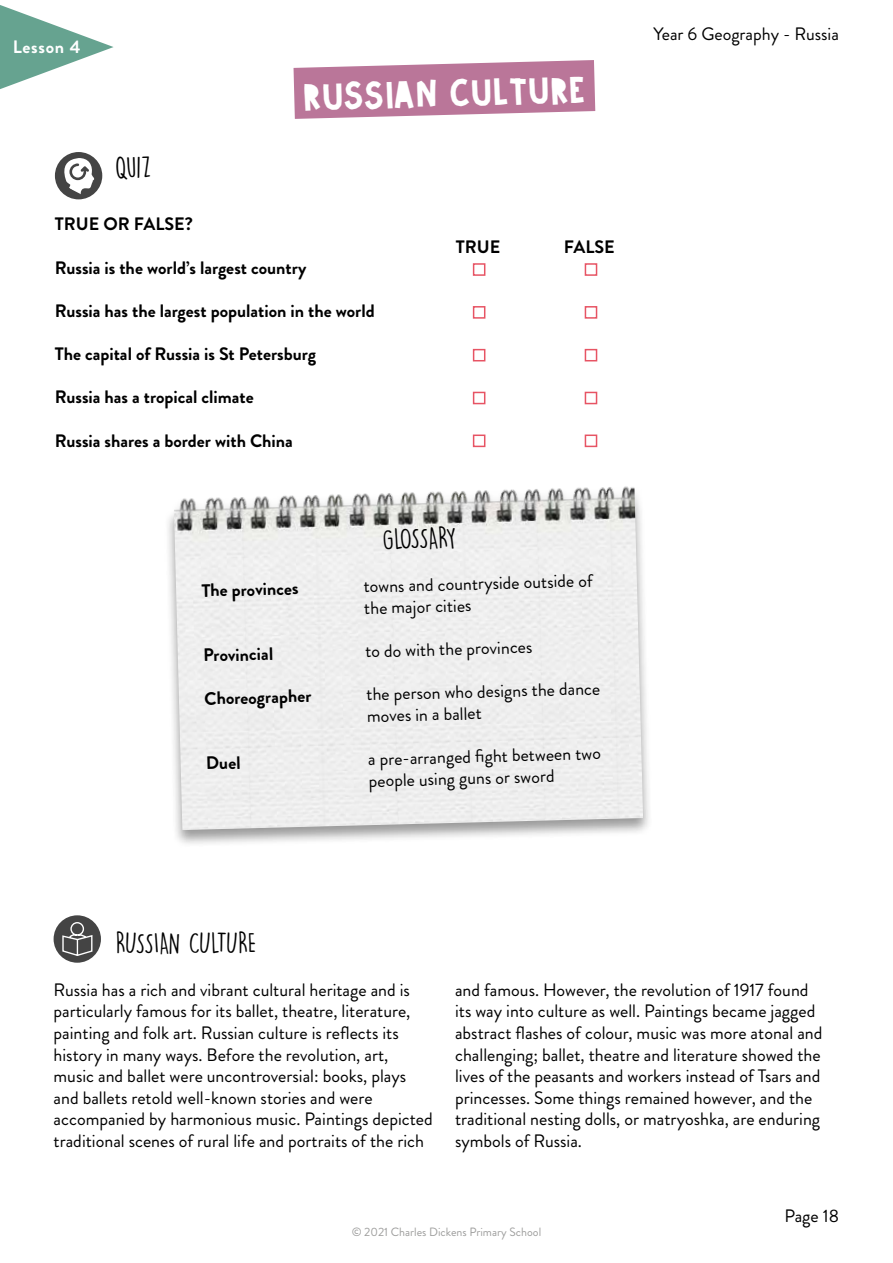
<style>
.page{position:relative;width:893px;height:1263px;background:#fff}
.page>*{position:absolute;margin:0;border:0;box-sizing:border-box;transform-origin:0 0}
.t1{font:36px "Paperland";color:#fff}
.t2{font:27px "DK Lemon Yellow Sun";letter-spacing:-.035em;color:#000}
.t3{font:18px/21.6px "Brandon Grotesque";color:#000}
.t4{font:700 18px "Brandon Grotesque";color:#000}
.t5{font:700 18px "Brandon Grotesque";letter-spacing:.04em;color:#fff}
.t6{font:12px "Brandon Grotesque";color:#9d9d9c}
</style>
<div class="page">
<svg style="left:0;top:5px;width:114px;height:84px"></svg>
<svg style="left:293px;top:60px;width:303px;height:59px;background:#c389a7"></svg>
<div style="left:55px;top:152px;width:47px;height:47px;background:#444;border-radius:50%"></div>
<svg style="left:55px;top:153px;width:39px;height:46px"></svg>
<div style="left:473px;top:263px;width:12px;height:13px;border:2px solid #e75464"></div>
<div style="left:473px;top:306px;width:12px;height:13px;border:2px solid #e75464"></div>
<div style="left:473px;top:349px;width:12px;height:12px;border:2px solid #e75464"></div>
<div style="left:473px;top:392px;width:12px;height:12px;border:2px solid #e75464"></div>
<div style="left:473px;top:434px;width:12px;height:13px;border:2px solid #e75464"></div>
<div style="left:585px;top:263px;width:12px;height:13px;border:2px solid #e75464"></div>
<div style="left:585px;top:306px;width:12px;height:13px;border:2px solid #e75464"></div>
<div style="left:585px;top:349px;width:12px;height:12px;border:2px solid #e75464"></div>
<div style="left:585px;top:392px;width:12px;height:12px;border:2px solid #e75464"></div>
<div style="left:585px;top:434px;width:12px;height:13px;border:2px solid #e75464"></div>
<div style="left:164px;top:486px;width:489px;height:362px;background:#000;opacity:.4"></div>
<img style="left:174px;top:486px;width:469px;height:344px">
<div style="left:54px;top:915px;width:47px;height:48px;background:#444;border-radius:50%"></div>
<svg style="left:61px;top:921px;width:32px;height:36px"></svg>
<p class="t5" style="left:13px;top:34px;width:69px">Lesson 4</p>
<h1 class="t1" style="left:302px;top:71px;width:285px;rotate:-1deg">RUSSIAN CULTURE</h1>
<h2 class="t2" style="left:115px;top:152px;width:38px;rotate:-2deg">Quiz</h2>
<p class="t4" style="left:55px;top:212px;width:140px">TRUE OR FALSE?</p>
<p class="t4" style="left:55px;top:255px;width:253px">Russia is the world’s largest country</p>
<p class="t4" style="left:55px;top:298px;width:321px">Russia has the largest population in the world</p>
<p class="t4" style="left:55px;top:341px;width:263px">The capital of Russia is St Petersburg</p>
<p class="t4" style="left:55px;top:384px;width:200px">Russia has a tropical climate</p>
<p class="t4" style="left:55px;top:428px;width:239px">Russia shares a border with China</p>
<p class="t4" style="left:456px;top:234px;width:46px">TRUE</p>
<p class="t4" style="left:564px;top:234px;width:53px">FALSE</p>
<h2 class="t2" style="left:382px;top:523px;width:75px;rotate:-2deg">GLOSSARY</h2>
<p class="t4" style="left:201px;top:577px;width:99px;rotate:-1deg">The provinces</p>
<p class="t3" style="left:363px;top:574px;width:231px;line-height:22.2px;rotate:-1deg">towns and countryside outside of the major cities</p>
<p class="t4" style="left:203px;top:642px;width:71px;rotate:-1deg">Provincial</p>
<p class="t3" style="left:365px;top:640px;width:169px;rotate:-1deg">to do with the provinces</p>
<p class="t4" style="left:204px;top:685px;width:109px;rotate:-1deg">Choreographer</p>
<p class="t3" style="left:366px;top:682px;width:235px;line-height:22.2px;rotate:-1deg">the person who designs the dance moves in a ballet</p>
<p class="t4" style="left:206px;top:750px;width:36px;rotate:-1deg">Duel</p>
<p class="t3" style="left:368px;top:747px;width:234px;rotate:-1deg">a pre-arranged fi ght between two people using guns or sword</p>
<p class="t3" style="left:654px;top:23px;width:187px">Year 6 Geography - Russia</p>
<h2 class="t2" style="left:116px;top:927px;width:142px">RUSSIAN CULTURE</h2>
<p class="t3" style="left:54px;top:979px;width:381px">Russia has a rich and vibrant cultural heritage and is particularly famous for its ballet, theatre, literature, painting and folk art. Russian culture is reflects its history in many ways. Before the revolution, art, music and ballet were uncontroversial: books, plays and ballets retold well-known stories and were accompanied by harmonious music. Paintings depicted traditional scenes of rural life and portraits of the rich</p>
<p class="t3" style="left:455px;top:979px;width:369px">and famous. However, the revolution of 1917 found its way into culture as well. Paintings became jagged abstract flashes of colour, music was more atonal and challenging; ballet, theatre and literature showed the lives of the peasants and workers instead of Tsars and princesses. Some things remained however, and the traditional nesting dolls, or matryoshka, are enduring symbols of Russia.</p>
<p class="t6" style="left:352px;top:1224px;width:191px">© 2021 Charles Dickens Primary School</p>
<p class="t3" style="left:784px;top:1205px;width:56px">Page 18</p>
</div>
